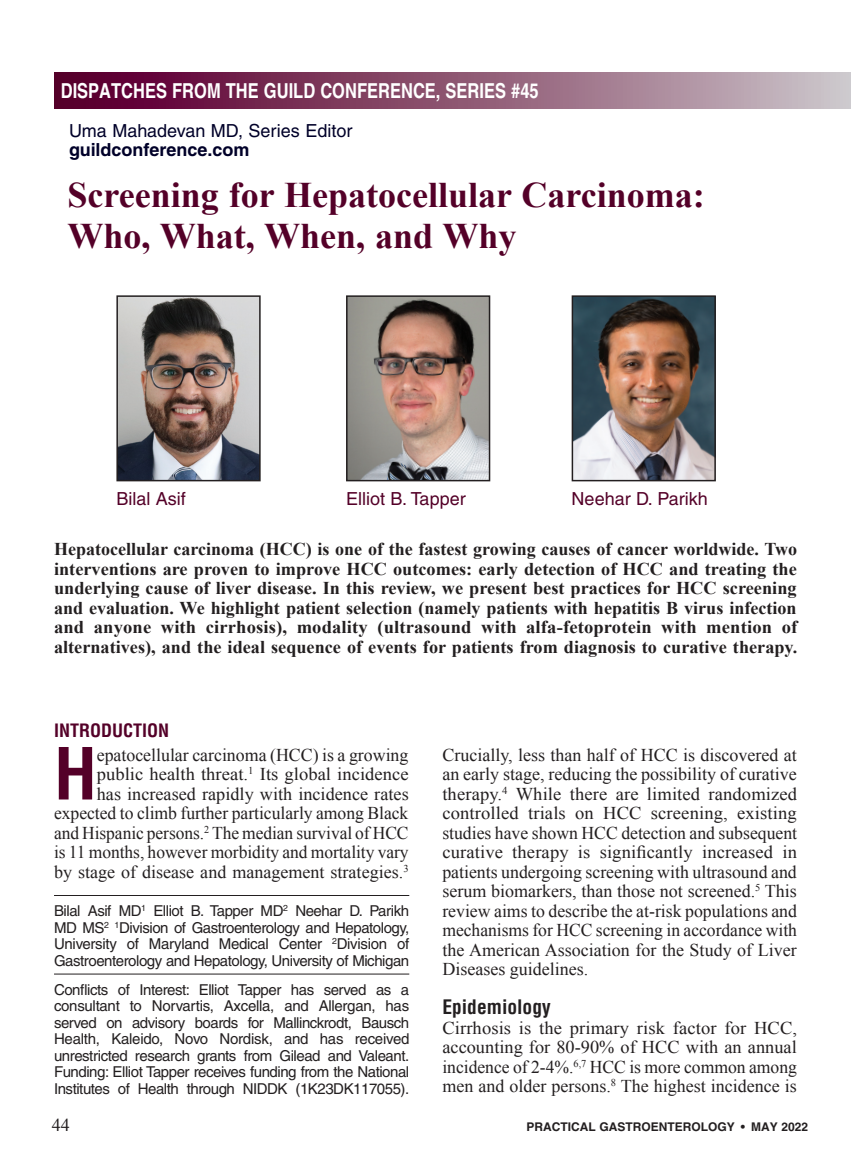
<style>
.page{position:relative;width:851px;height:1161px;background:#fff}
.page>*{position:absolute;margin:0;border:0;box-sizing:border-box;transform-origin:0 0}
.A_Body_Copy-Drop_cap{font:700 condensed 70.05px "Helvetica";color:#540028}
.t1{font:700 36px/40.5px "Times New Roman";color:#540028}
.t2{font:700 20.7px "Helvetica";color:#fff;scale:.8 1}
.A_Subhead_first_line{font:700 condensed 19.5px "Helvetica";color:#231f20}
.A_Body_Copy-Drop_cap-2{font:18px/19.5px "Times New Roman";color:#231f20;text-align:right}
.t3{font:700 18px/19.5px "Times New Roman";color:#231f20;text-align:justify}
.A_Body_Copy-1st_P{font:18px/19.5px "Times New Roman";color:#231f20;text-align:justify}
.t4{font:18px "Helvetica";color:#540028}
.t5{font:18px "Helvetica";color:#000029}
.t6{font:700 18px "Helvetica";letter-spacing:-.005em;color:#000029}
._1_Head{font:700 condensed 18px "Helvetica";color:#540028}
.t7{font:15px/16.5px "Helvetica";letter-spacing:-.03em;color:#231f20;text-align:justify}
.t8{font:700 12px "Helvetica";color:#231f20}
</style>
<div class="page">
<div style="left:54px;top:73px;width:796px;height:35px;background:linear-gradient(to right,#540024,#cac2c6)"></div>
<img style="left:119px;top:298px;width:139px;height:180px">
<div style="left:116px;top:295px;width:145px;height:186px;border:2px solid #231f20"></div>
<img style="left:349px;top:298px;width:138px;height:180px">
<div style="left:346px;top:295px;width:144px;height:186px;border:2px solid #231f20"></div>
<img style="left:574px;top:298px;width:138px;height:180px">
<div style="left:571px;top:295px;width:144px;height:186px;border:2px solid #231f20"></div>
<hr style="left:54px;top:895px;width:355px;height:1px;background:#231f20">
<hr style="left:54px;top:974px;width:355px;height:1px;background:#231f20">
<p class="t2" style="left:61px;top:78px;width:599px">DISPATCHES FROM THE GUILD CONFERENCE, SERIES #45</p>
<p class="t5" style="left:69px;top:120px;width:285px">Uma Mahadevan MD, Series Editor</p>
<p class="t6" style="left:69px;top:139px;width:182px">guildconference.com</p>
<h2 class="t1" style="left:68px;top:174px;width:638px">Screening for Hepatocellular Carcinoma:<br>Who, What, When, and Why</h2>
<p class="t4" style="left:116px;top:488px;width:71px">Bilal Asif</p>
<p class="t4" style="left:346px;top:488px;width:121px">Elliot B. Tapper</p>
<p class="t4" style="left:571px;top:488px;width:138px">Neehar D. Parikh</p>
<p class="t3" style="left:54px;top:539px;width:744px">Hepatocellular carcinoma (HCC) is one of the fastest growing causes of cancer worldwide. Two interventions are proven to improve HCC outcomes: early detection of HCC and treating the underlying cause of liver disease. In this review, we present best practices for HCC screening and evaluation. We highlight patient selection (namely patients with hepatitis B virus infection and anyone with cirrhosis), modality (ultrasound with alfa-fetoprotein with mention of alternatives), and the ideal sequence of events for patients from diagnosis to curative therapy.</p>
<p class="_1_Head" style="left:54px;top:720px;width:117px">INTRODUCTION</p>
<p class="A_Body_Copy-Drop_cap" style="left:54px;top:730px;width:44px">H</p>
<p class="A_Body_Copy-Drop_cap-2" style="left:54px;top:744px;width:356px">epatocellular carcinoma (HCC) is a growing public health threat.<sup>1</sup> Its global incidence<br>has increased rapidly with incidence rates expected to climb further particularly among Black and Hispanic persons.<sup>2</sup> The median survival of HCC is 11 months, however morbidity and mortality vary by stage of disease and management strategies.<sup>3</sup></p>
<p class="A_Body_Copy-Drop_cap-2" style="left:442px;top:744px;width:356px;text-align:justify">Crucially, less than half of HCC is discovered at an early stage, reducing the possibility of curative therapy.<sup>4</sup> While there are limited randomized controlled trials on HCC screening, existing studies have shown HCC detection and subsequent curative therapy is significantly increased in patients undergoing screening with ultrasound and serum biomarkers, than those not screened.<sup>5</sup> This review aims to describe the at-risk populations and mechanisms for HCC screening in accordance with the American Association for the Study of Liver Diseases guidelines.</p>
<p class="A_Subhead_first_line" style="left:442px;top:995px;width:110px">Epidemiology</p>
<p class="A_Body_Copy-1st_P" style="left:442px;top:1017px;width:356px">Cirrhosis is the primary risk factor for HCC, accounting for 80-90% of HCC with an annual incidence of 2-4%.<sup>6,7</sup> HCC is more common among men and older persons.<sup>8</sup> The highest incidence is</p>
<p class="t7" style="left:54px;top:903px;width:357px">Bilal Asif MD<sup>1</sup> Elliot B. Tapper MD<sup>2</sup> Neehar D. Parikh MD MS<sup>2</sup> <sup>1</sup>Division of Gastroenterology and Hepatology, University of Maryland Medical Center <sup>2</sup>Division of Gastroenterology and Hepatology, University of Michigan</p>
<p class="t7" style="left:54px;top:981px;width:357px">Conflicts of Interest: Elliot Tapper has served as a consultant to Norvartis, Axcella, and Allergan, has served on advisory boards for Mallinckrodt, Bausch Health, Kaleido, Novo Nordisk, and has received unrestricted research grants from Gilead and Valeant.<br>Funding: Elliot Tapper receives funding from the National Institutes of Health through NIDDK (1K23DK117055).</p>
<p class="A_Body_Copy-Drop_cap-2" style="left:52px;top:1115px;width:19px">44</p>
<p class="t8" style="left:526px;top:1119px;width:283px">PRACTICAL GASTROENTEROLOGY • MAY 2022</p>
</div>
